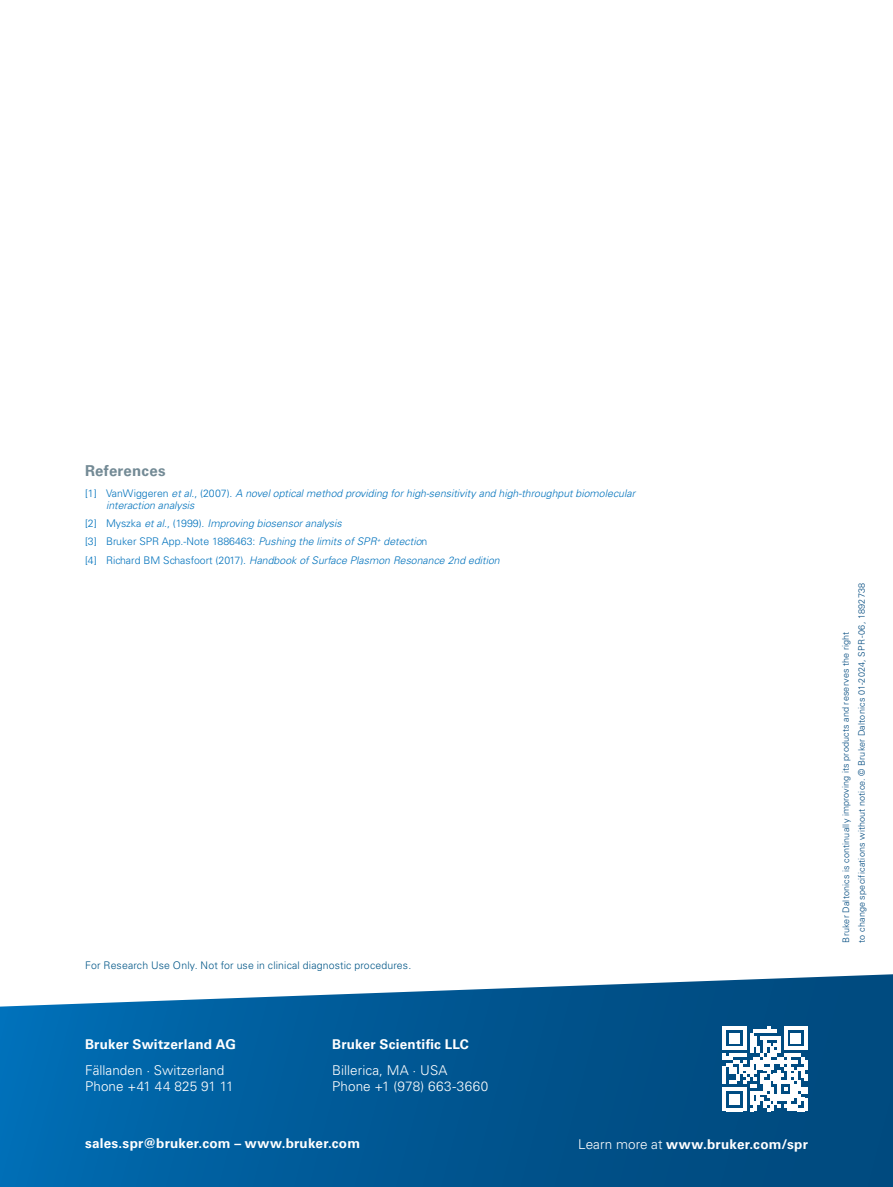
<style>
.page{position:relative;width:893px;height:1187px;background:#fff}
.page>*{position:absolute;margin:0;border:0;box-sizing:border-box;transform-origin:0 0}
.New_AN_References_Head{font:700 15px "Univers LT Std";letter-spacing:.015em;color:#738a95}
.t1{font:700 13.5px "Univers LT Std";letter-spacing:.015em;color:#fff}
.t2{font:300 13.5px "Univers LT Std";letter-spacing:.005em;color:#fff}
.New_AN_References{font:italic 300 10.5px/12px "Univers LT Std";color:#0072bc}
.New_AN_References-2{font:300 10.5px "Univers LT Std";color:#0072bc}
.t3{font:300 10.5px "Univers LT Std";letter-spacing:.015em;color:#015687}
.t4{font:300 9px "Univers LT Std";letter-spacing:.02em;color:#004a7f}
.s1{font-style:normal}
.s2{font-style:italic}
.s3{font-weight:300}
</style>
<div class="page">
<svg style="left:0;top:974px;width:893px;height:212px;background:#14659c"></svg>
<svg style="left:723px;top:1026px;width:85px;height:85px"></svg>
<p class="New_AN_References_Head" style="left:85px;top:461px;width:82px">References</p>
<p class="New_AN_References" style="left:106px;top:487px;width:531px;text-indent:-21px"><span class="s1">[1] VanWiggeren</span> et al<span class="s1">., (2007).</span> A novel optical method providing for high-sensitivity and high-throughput biomolecular interaction analysis</p>
<p class="New_AN_References" style="left:85px;top:517px;width:258px"><span class="s1">[2] Myszka</span> et al<span class="s1">., (1999).</span> Improving biosensor analysis</p>
<p class="New_AN_References-2" style="left:85px;top:535px;width:344px">[3] Bruker SPR App.-Note 1886463: <span class="s2">Pushing the limits of SPR</span><sup>+</sup> <span class="s2">detectio</span>n</p>
<p class="New_AN_References" style="left:85px;top:554px;width:416px"><span class="s1">[4] Richard BM Schasfoort (2017).</span> Handbook of Surface Plasmon Resonance 2nd edition</p>
<p class="t3" style="left:85px;top:958px;width:328px">For Research Use Only. Not for use in clinical diagnostic procedures.</p>
<p class="t1" style="left:85px;top:1035px;width:152px">Bruker Switzerland AG</p>
<p class="t2" style="left:85px;top:1061px;width:141px">Fällanden · Switzerland</p>
<p class="t2" style="left:85px;top:1078px;width:150px">Phone +41 44 825 91 11</p>
<p class="t1" style="left:332px;top:1035px;width:138px">Bruker Scientific LLC</p>
<p class="t2" style="left:332px;top:1061px;width:117px">Billerica, MA · USA</p>
<p class="t2" style="left:332px;top:1078px;width:158px">Phone +1 (978) 663-3660</p>
<p class="t1" style="left:85px;top:1135px;width:277px">sales.spr@bruker.com – www.bruker.com</p>
<p class="t1" style="left:578px;top:1135px;width:231px"><span class="s3">Learn more at</span> www.bruker.com/spr</p>
<p class="t4" style="left:856px;top:942px;width:361px;rotate:-90deg">to change specifications without notice. © Bruker Daltonics 01-2024, SPR-06, 1892738</p>
<p class="t4" style="left:840px;top:942px;width:312px;rotate:-90deg">Bruker Daltonics is continually improving its products and reserves the right</p>
</div>
